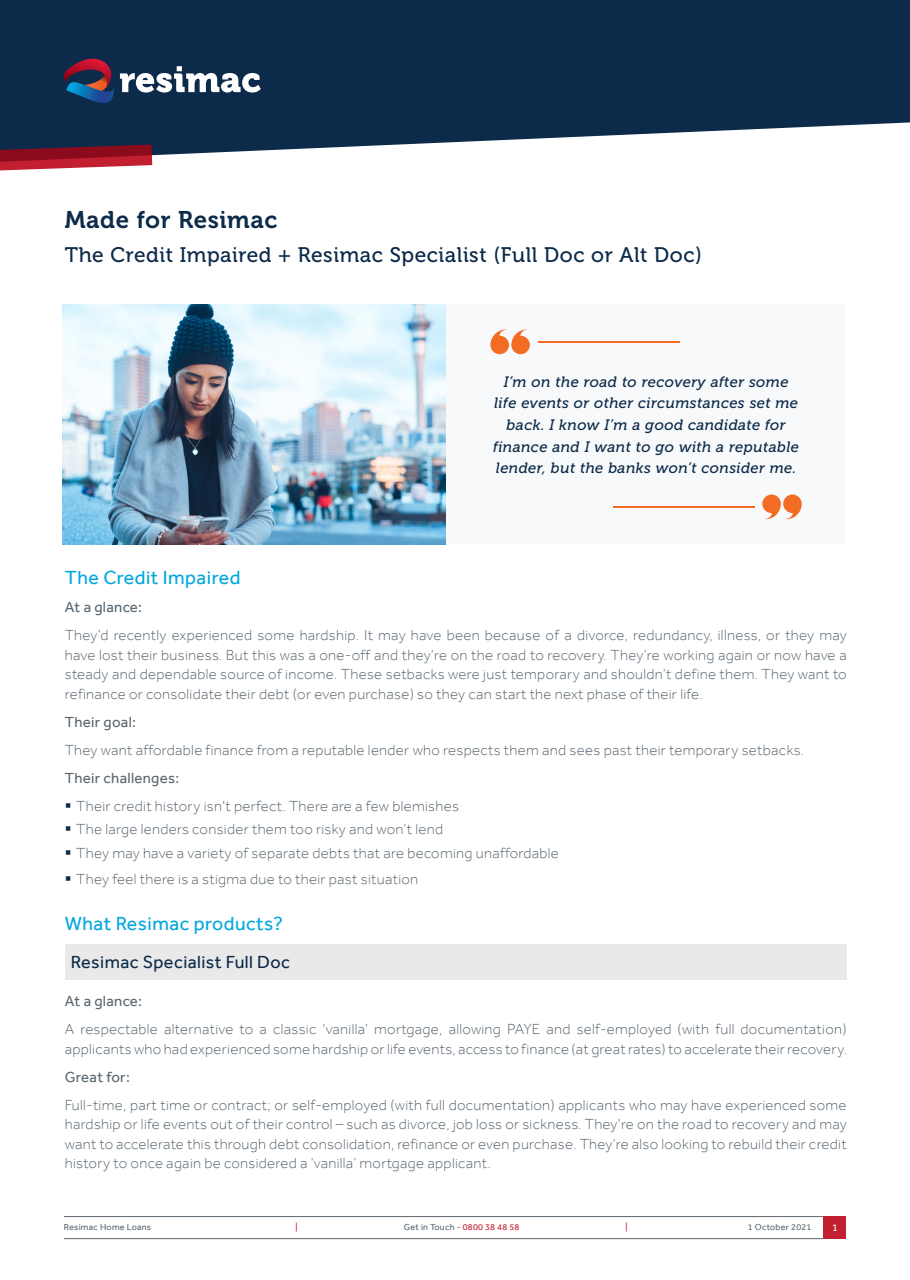
<style>
.page{position:relative;width:910px;height:1280px;background:#fff}
.page>*{position:absolute;margin:0;border:0;box-sizing:border-box;transform-origin:0 0}
.t1{font:24px "Museo 700";letter-spacing:.025em;color:#0c2a49}
.t2{font:21px "Museo 500";letter-spacing:.025em;color:#0c2a49}
.t3{font:19.5px "Effra";letter-spacing:.025em;color:#00a7df}
.t4{font:18px "Effra";letter-spacing:.025em;color:#0c2a49}
.t5{font:300 15px/19.5px "Effra";letter-spacing:.02em;color:#596670;text-align:justify}
.t6{font:italic 15px/21.6px "Museo 500";letter-spacing:.03em;color:#0c2a49;text-align:center}
.t7{font:15px "Effra";letter-spacing:.02em;color:#596670}
.t8{font:10.5px "Effra";color:#fff}
.t9{font:9px "Effra";letter-spacing:.025em;color:#5a6670}
.t10{font:9px "Effra";color:#c21f31}
.s1{color:#0c2a49}
.s2{color:#c21f31}
</style>
<div class="page">
<div style="left:63px;top:305px;width:782px;height:239px;background:#f7f9fa"></div>
<div style="left:65px;top:944px;width:782px;height:36px;background:#e9e9ea"></div>
<svg style="left:490px;top:329px;width:40px;height:25px"></svg>
<hr style="left:538px;top:342px;width:141px;height:1px;background:#f36c24">
<svg style="left:762px;top:494px;width:40px;height:25px"></svg>
<hr style="left:613px;top:506px;width:141px;height:1px;background:#f36c24">
<img style="left:63px;top:305px;width:382px;height:239px">
<div style="left:824px;top:1216px;width:22px;height:23px;background:#c21f31"></div>
<hr style="left:64px;top:1216px;width:760px;height:1px;background:#5a6670">
<hr style="left:64px;top:1238px;width:760px;height:1px;background:#5a6670">
<svg style="left:0;top:0;width:910px;height:162px;fill:#0c2a49"></svg>
<svg style="left:0;top:145px;width:152px;height:26px"></svg>
<svg style="left:64px;top:59px;width:50px;height:44px"></svg>
<svg style="left:120px;top:66px;width:141px;height:27px"></svg>
<p class="t1" style="left:65px;top:206px;width:214px">Made for Resimac</p>
<p class="t2" style="left:65px;top:243px;width:639px">The Credit Impaired + Resimac Specialist (Full Doc or Alt Doc)</p>
<p class="t6" style="left:493px;top:371px;width:307px">I’m on the road to recovery after some life events or other circumstances set me back. I know I’m a good candidate for finance and I want to go with a reputable lender, but the banks won’t consider me.</p>
<p class="t3" style="left:65px;top:566px;width:177px">The Credit Impaired</p>
<p class="t7" style="left:65px;top:598px;width:79px">At a glance:</p>
<p class="t5" style="left:65px;top:625px;width:783px">They’d recently experienced some hardship. It may have been because of a divorce, redundancy, illness, or they may have lost their business. But this was a one-off and they’re on the road to recovery. They’re working again or now have a steady and dependable source of income. These setbacks were just temporary and shouldn’t define them. They want to refinance or consolidate their debt (or even purchase) so they can start the next phase of their life.</p>
<p class="t7" style="left:65px;top:713px;width:73px">Their goal:</p>
<p class="t5" style="left:65px;top:740px;width:741px">They want affordable finance from a reputable lender who respects them and sees past their temporary setbacks.</p>
<p class="t7" style="left:65px;top:769px;width:116px">Their challenges:</p>
<p class="t5" style="left:65px;top:796px;width:396px"><span class="s1">▪</span> Their credit history isn't perfect. There are a few blemishes</p>
<p class="t5" style="left:65px;top:819px;width:380px"><span class="s1">▪</span> The large lenders consider them too risky and won’t lend</p>
<p class="t5" style="left:65px;top:843px;width:496px"><span class="s1">▪</span> They may have a variety of separate debts that are becoming unaffordable</p>
<p class="t5" style="left:65px;top:868px;width:355px"><span class="s1">▪</span> They feel there is a stigma due to their past situation</p>
<p class="t3" style="left:65px;top:912px;width:220px">What Resimac products?</p>
<p class="t4" style="left:71px;top:952px;width:221px">Resimac Specialist Full Doc</p>
<p class="t7" style="left:65px;top:992px;width:79px">At a glance:</p>
<p class="t5" style="left:65px;top:1019px;width:783px">A respectable alternative to a classic ‘vanilla’ mortgage, allowing PAYE and self-employed (with full documentation) applicants who had experienced some hardship or life events, access to finance (at great rates) to accelerate their recovery.</p>
<p class="t7" style="left:65px;top:1068px;width:67px">Great for:</p>
<p class="t5" style="left:65px;top:1095px;width:783px">Full-time, part time or contract; or self-employed (with full documentation) applicants who may have experienced some hardship or life events out of their control – such as divorce, job loss or sickness. They’re on the road to recovery and may want to accelerate this through debt consolidation, refinance or even purchase. They’re also looking to rebuild their credit history to once again be considered a ‘vanilla’ mortgage applicant.</p>
<p class="t9" style="left:64px;top:1222px;width:89px">Resimac Home Loans</p>
<p class="t10" style="left:296px;top:1222px;width:4px">|</p>
<p class="t9" style="left:404px;top:1222px;width:117px">Get in Touch - <span class="s2">0800 38 48 58</span></p>
<p class="t10" style="left:625px;top:1222px;width:4px">|</p>
<p class="t9" style="left:748px;top:1222px;width:65px">1 October 2021</p>
<p class="t8" style="left:832px;top:1221px;width:7px">1</p>
</div>
